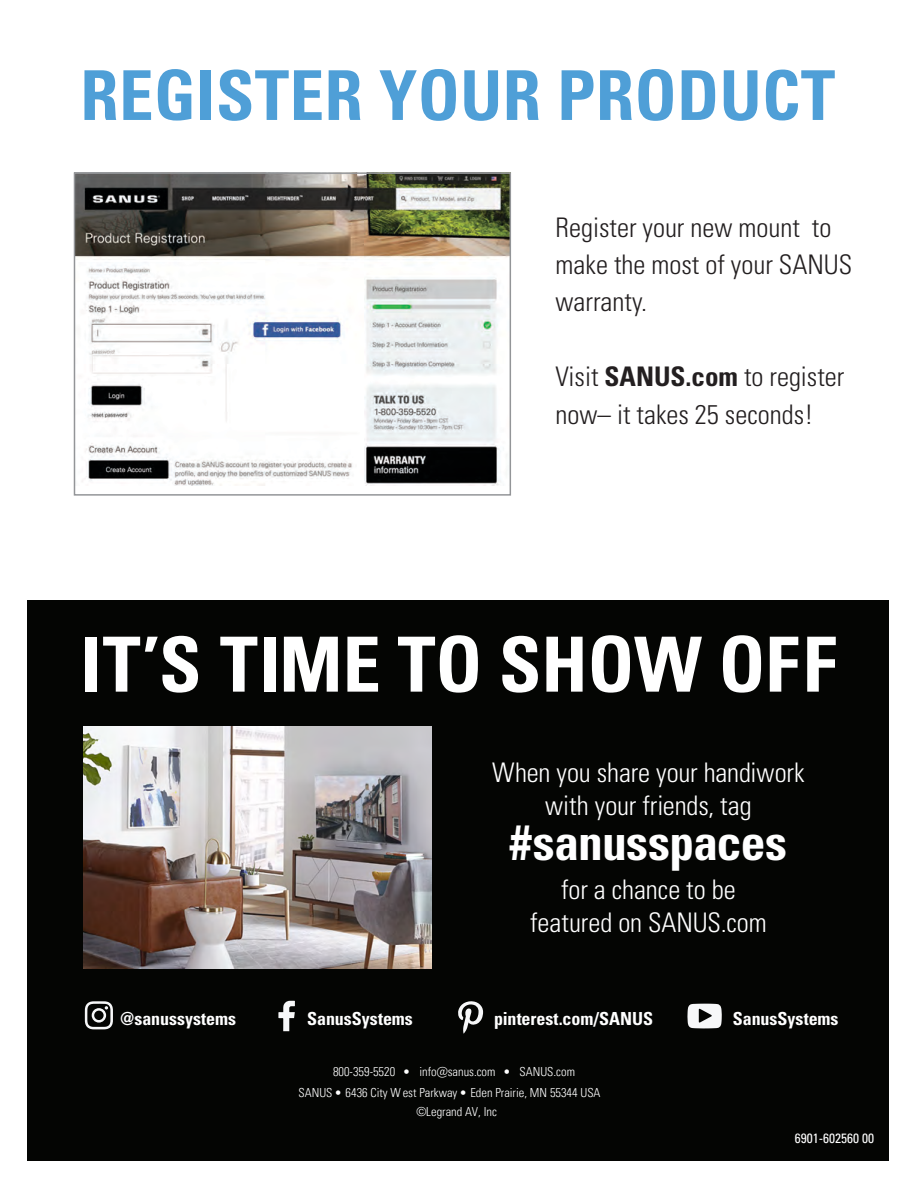
<style>
.page{position:relative;width:918px;height:1188px;background:#fff}
.page>*{position:absolute;margin:0;border:0;box-sizing:border-box;transform-origin:0 0}
.t1{font:700 condensed 76.05px "Univers LT Pro";color:#fff}
.t2{font:700 condensed 68.85px "Univers LT Pro";letter-spacing:.005em;color:#4f9fd7}
.t3{font:700 condensed 49.5px "Univers";letter-spacing:-.015em;color:#fff}
.t4{font:300 condensed 27px/37.5px "Univers";color:#231f20}
.t5{font:300 condensed 27px/33px "Univers";letter-spacing:-.005em;color:#fff;text-align:center}
.t6{font:700 condensed 18px "Univers";color:#fff}
.t7{font:condensed 13.5px "Univers LT Pro";color:#fff}
.t8{font:300 condensed 12.45px/19.5px "Univers LT Pro";color:#fff}
.s1{font-weight:700}
</style>
<div class="page">
<div style="left:27px;top:600px;width:862px;height:561px;background:#040503"></div>
<img style="left:76px;top:174px;width:433px;height:312px">
<img style="left:83px;top:727px;width:349px;height:241px">
<svg style="left:278px;top:1001px;width:17px;height:30px"></svg>
<svg style="left:458px;top:1001px;width:25px;height:33px"></svg>
<svg style="left:687px;top:1004px;width:35px;height:24px"></svg>
<svg style="left:85px;top:1001px;width:28px;height:28px"></svg>
<div style="left:74px;top:172px;width:437px;height:324px;border:1px solid #939598"></div>
<h2 class="t2" style="left:80px;top:53px;width:756px">REGISTER YOUR PRODUCT</h2>
<h3 class="t4" style="left:556px;top:208px;width:298px">Register your new mount to make the most of your SANUS warranty.</h3>
<h3 class="t4" style="left:556px;top:358px;width:290px">Visit <span class="s1">SANUS.com</span> to register now– it takes 25 seconds!</h3>
<h1 class="t1" style="left:80px;top:618px;width:758px">IT’S TIME TO SHOW OFF</h1>
<h3 class="t5" style="left:492px;top:756px;width:314px">When you share your handiwork with your friends, tag</h3>
<h3 class="t3" style="left:510px;top:812px;width:279px">#sanusspaces</h3>
<h3 class="t5" style="left:530px;top:873px;width:238px">for a chance to be featured on SANUS.com</h3>
<h3 class="t6" style="left:120px;top:1008px;width:117px">@sanussystems</h3>
<h3 class="t6" style="left:307px;top:1007px;width:107px">SanusSystems</h3>
<h3 class="t6" style="left:494px;top:1008px;width:160px">pinterest.com/SANUS</h3>
<h3 class="t6" style="left:733px;top:1007px;width:107px">SanusSystems</h3>
<p class="t8" style="left:333px;top:1061px;width:243px">800-359-5520 • info@sanus.com • SANUS.com</p>
<p class="t8" style="left:416px;top:1082px;width:186px;text-indent:-118px">SANUS • 6436 City W est Parkway • Eden Prairie, MN 55344 USA ©Legrand AV, Inc</p>
<p class="t7" style="left:795px;top:1129px;width:81px">6901-602560 00</p>
</div>
